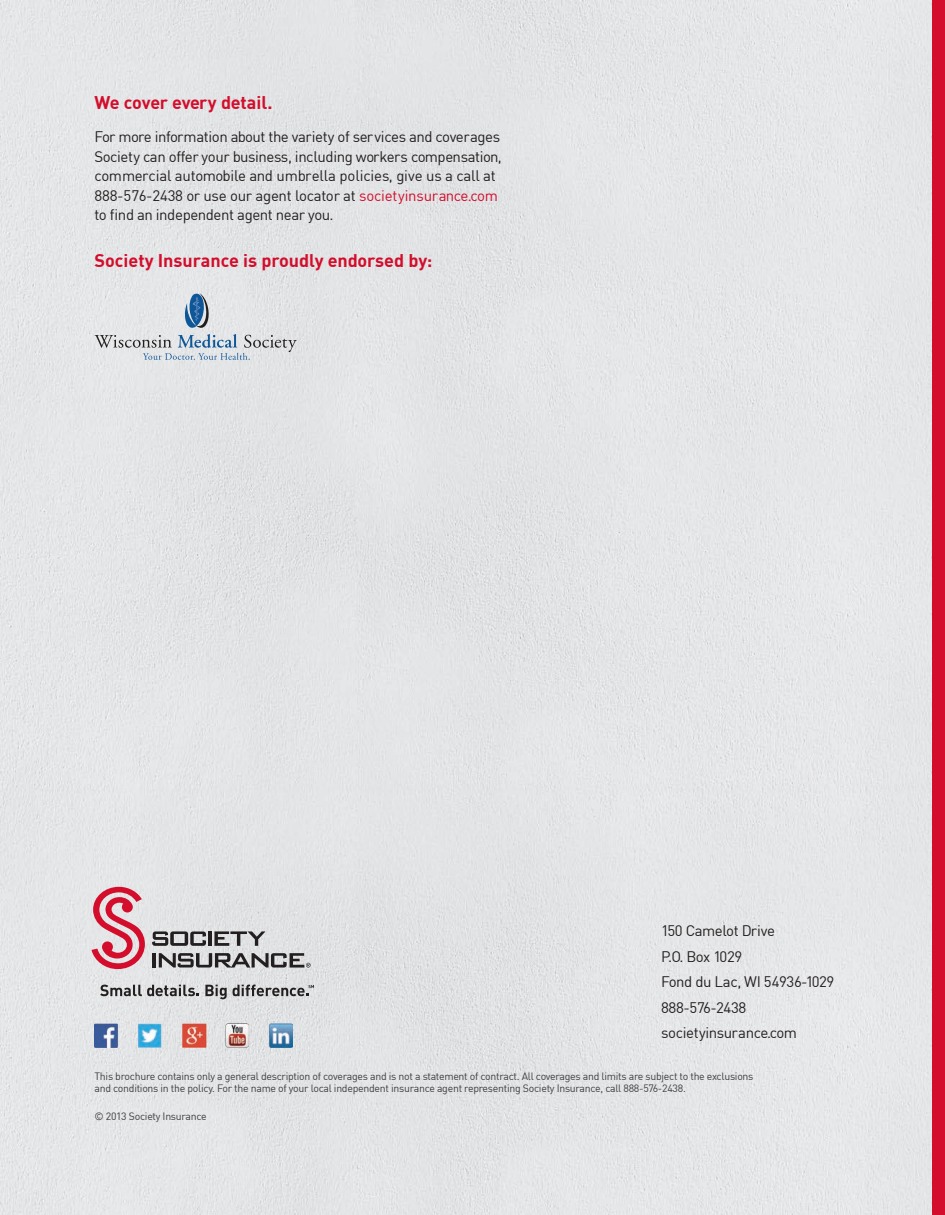
<style>
.page{position:relative;width:945px;height:1215px;background:#fff}
.page>*{position:absolute;margin:0;border:0;box-sizing:border-box;transform-origin:0 0}
.Headline_2{font:700 18px "DIN";color:#d30d2b}
.t1{font:15px/19.5px "DIN";letter-spacing:-.025em;color:#231f20}
.t2{font:10.5px/12px "DIN";letter-spacing:-.025em;color:#3e3e3f}
.s1{color:#d30d2b}
</style>
<div class="page">
<div style="left:0;top:0;width:932px;height:1215px;background:#e4e5e7"></div>
<svg style="left:152px;top:931px;width:54px;height:15px"></svg>
<hr style="left:208px;top:932px;width:4px;height:14px;background:#231f20">
<svg style="left:214px;top:931px;width:51px;height:15px"></svg>
<hr style="left:153px;top:953px;width:3px;height:15px;background:#231f20">
<svg style="left:159px;top:953px;width:152px;height:15px;background:#898789"></svg>
<svg style="left:92px;top:887px;width:53px;height:82px;background:#dd8a98"></svg>
<svg style="left:100px;top:985px;width:99px;height:11px"></svg>
<svg style="left:205px;top:985px;width:22px;height:14px"></svg>
<svg style="left:233px;top:985px;width:81px;height:11px"></svg>
<div style="left:932px;top:0;width:13px;height:1215px;background:#d30d2b"></div>
<img style="left:95px;top:1023px;width:197px;height:25px">
<svg style="left:95px;top:293px;width:202px;height:67px;background:#d0d5db"></svg>
<p class="Headline_2" style="left:94px;top:91px;width:179px">We cover every detail.</p>
<p class="t1" style="left:94px;top:127px;width:409px">For more information about the variety of services and coverages Society can offer your business, including workers compensation, commercial automobile and umbrella policies, give us a call at 888-576-2438 or use our agent locator at <span class="s1">societyinsurance.com </span>to find an independent agent near you.</p>
<p class="Headline_2" style="left:94px;top:249px;width:339px">Society Insurance is proudly endorsed by:</p>
<p class="t1" style="left:661px;top:921px;width:115px">150 Camelot Drive</p>
<p class="t1" style="left:661px;top:946px;width:83px">P.O. Box 1029</p>
<p class="t1" style="left:661px;top:972px;width:175px">Fond du Lac, WI 54936-1029</p>
<p class="t1" style="left:661px;top:997px;width:87px">888-576-2438</p>
<p class="t1" style="left:661px;top:1023px;width:137px">societyinsurance.com</p>
<p class="t2" style="left:94px;top:1070px;width:661px">This brochure contains only a general description of coverages and is not a statement of contract. All coverages and limits are subject to the exclusions and conditions in the policy. For the name of your local independent insurance agent representing Society Insurance, call 888-576-2438.</p>
<p class="t2" style="left:94px;top:1110px;width:114px">© 2013 Society Insurance</p>
</div>
